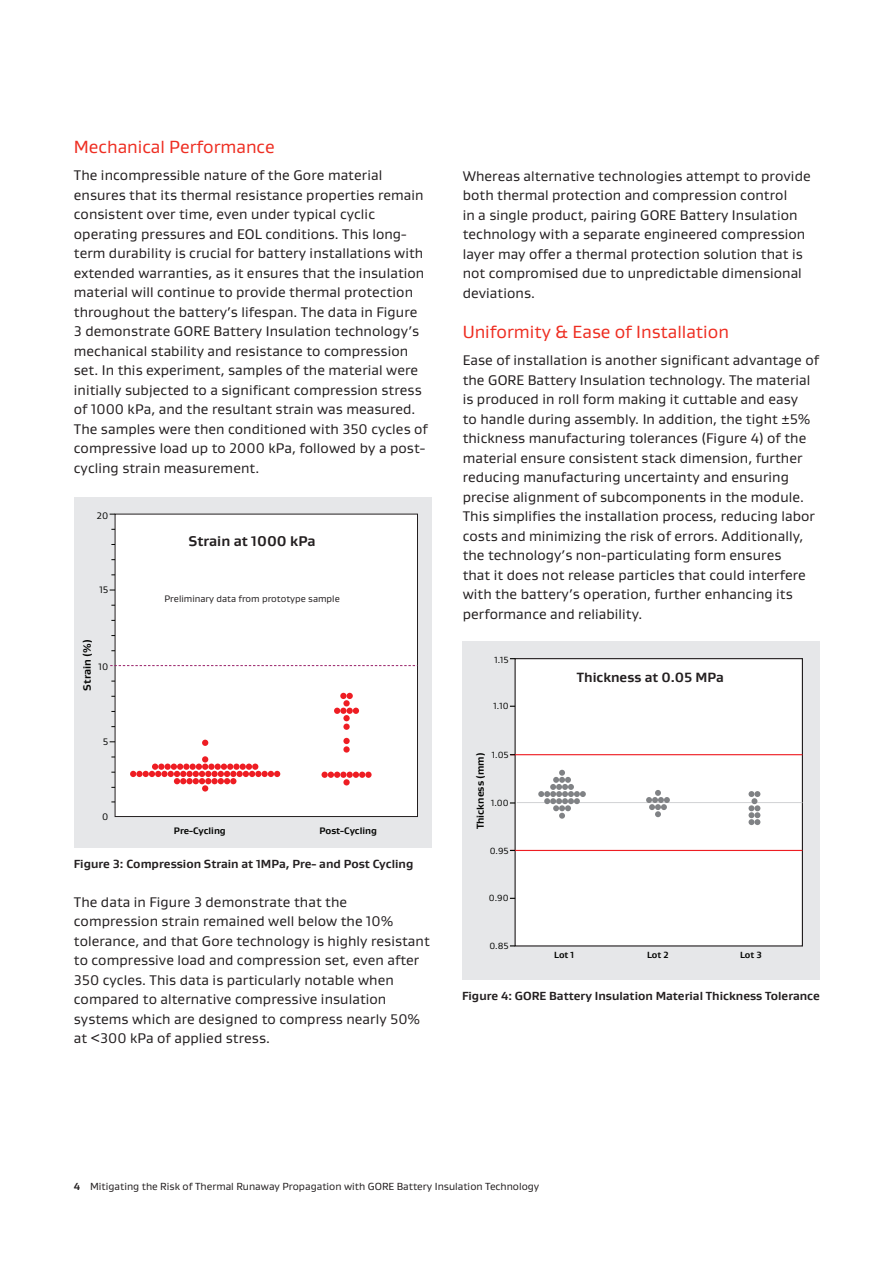
<style>
.page{position:relative;width:893px;height:1263px;background:#fff}
.page>*{position:absolute;margin:0;border:0;box-sizing:border-box;transform-origin:0 0}
.Body_Title_13_16{font:18px "Gore Gustan";color:#ee2e22}
.t1{font:700 14.4px "Gore Gustan";color:#231f20}
.Body_Text_9_5_13{font:14.25px/19.5px "Gore Gustan";letter-spacing:.005em;color:#231f20}
.t2{font:700 13.65px "Gore Gustan";color:#231f20}
.figure_numbers{font:700 12px "Gore Gustan";color:#231f20}
.t3{font:700 10.8px "Gore Gustan";color:#040503}
.Legal_Text_7_8_5{font:10.5px "Gore Gustan";color:#231f20}
.t4{font:700 10.2px "Gore Gustan";color:#040503}
.t5{font:9.6px "Gore Gustan";color:#231f20}
.t6{font:700 9.6px "Gore Gustan";letter-spacing:-.005em;color:#040503}
.t7{font:9.6px "Gore Gustan";color:#040503}
.t8{font:9.15px "Gore Gustan";color:#040503}
.t9{font:700 9.15px "Gore Gustan";letter-spacing:-.005em;color:#040503}
.s1{font-weight:700}
</style>
<div class="page">
<div style="left:463px;top:641px;width:357px;height:339px;background:#e6e7e9"></div>
<div style="left:515px;top:659px;width:287px;height:287px;background:#fff"></div>
<div style="left:514px;top:658px;width:289px;height:288px;border:1px solid #231f20"></div>
<hr style="left:517px;top:802px;width:285px;height:1px;background:#d1d2d4">
<hr style="left:510px;top:754px;width:292px;height:1px;background:#ee1d23">
<hr style="left:510px;top:850px;width:292px;height:1px;background:#ee1d23">
<svg style="left:538px;top:770px;width:48px;height:49px"></svg>
<svg style="left:646px;top:790px;width:24px;height:27px"></svg>
<svg style="left:748px;top:791px;width:12px;height:34px"></svg>
<div style="left:74px;top:498px;width:358px;height:350px;background:#e6e7e9"></div>
<div style="left:115px;top:514px;width:302px;height:302px;background:#fff"></div>
<div style="left:115px;top:514px;width:303px;height:303px;border:1px solid #231f20"></div>
<svg style="left:110px;top:665px;width:307px;height:1px"></svg>
<div style="left:152px;top:763px;width:6px;height:7px;background:#ee1d23;border-radius:50%"></div>
<div style="left:158px;top:763px;width:6px;height:7px;background:#ee1d23;border-radius:50%"></div>
<div style="left:164px;top:763px;width:7px;height:7px;background:#ee1d23;border-radius:50%"></div>
<div style="left:171px;top:763px;width:6px;height:7px;background:#ee1d23;border-radius:50%"></div>
<div style="left:177px;top:763px;width:6px;height:7px;background:#ee1d23;border-radius:50%"></div>
<div style="left:183px;top:763px;width:7px;height:7px;background:#ee1d23;border-radius:50%"></div>
<div style="left:190px;top:763px;width:6px;height:7px;background:#ee1d23;border-radius:50%"></div>
<div style="left:196px;top:763px;width:6px;height:7px;background:#ee1d23;border-radius:50%"></div>
<div style="left:202px;top:763px;width:6px;height:7px;background:#ee1d23;border-radius:50%"></div>
<svg style="left:202px;top:756px;width:6px;height:6px"></svg>
<svg style="left:202px;top:740px;width:6px;height:6px"></svg>
<div style="left:340px;top:693px;width:7px;height:6px;background:#ee1d23;border-radius:50%"></div>
<svg style="left:347px;top:693px;width:6px;height:6px"></svg>
<svg style="left:334px;top:708px;width:6px;height:6px"></svg>
<div style="left:340px;top:708px;width:7px;height:6px;background:#ee1d23;border-radius:50%"></div>
<svg style="left:347px;top:708px;width:12px;height:6px"></svg>
<div style="left:340px;top:772px;width:7px;height:6px;background:#ee1d23;border-radius:50%"></div>
<div style="left:321px;top:772px;width:7px;height:6px;background:#ee1d23;border-radius:50%"></div>
<svg style="left:328px;top:772px;width:12px;height:6px"></svg>
<svg style="left:347px;top:772px;width:18px;height:6px"></svg>
<div style="left:365px;top:772px;width:7px;height:6px;background:#ee1d23;border-radius:50%"></div>
<div style="left:343px;top:700px;width:7px;height:6px;background:#ee1d23;border-radius:50%"></div>
<div style="left:343px;top:715px;width:7px;height:6px;background:#ee1d23;border-radius:50%"></div>
<div style="left:343px;top:723px;width:7px;height:7px;background:#ee1d23;border-radius:50%"></div>
<div style="left:343px;top:738px;width:7px;height:6px;background:#ee1d23;border-radius:50%"></div>
<svg style="left:343px;top:746px;width:7px;height:7px"></svg>
<div style="left:343px;top:779px;width:7px;height:6px;background:#ee1d23;border-radius:50%"></div>
<svg style="left:208px;top:763px;width:7px;height:7px"></svg>
<div style="left:215px;top:763px;width:6px;height:7px;background:#ee1d23;border-radius:50%"></div>
<div style="left:221px;top:763px;width:6px;height:7px;background:#ee1d23;border-radius:50%"></div>
<div style="left:227px;top:763px;width:6px;height:7px;background:#ee1d23;border-radius:50%"></div>
<svg style="left:233px;top:763px;width:7px;height:7px"></svg>
<div style="left:240px;top:763px;width:6px;height:7px;background:#ee1d23;border-radius:50%"></div>
<div style="left:246px;top:763px;width:6px;height:7px;background:#ee1d23;border-radius:50%"></div>
<div style="left:252px;top:763px;width:6px;height:7px;background:#ee1d23;border-radius:50%"></div>
<svg style="left:130px;top:771px;width:6px;height:6px"></svg>
<div style="left:136px;top:771px;width:7px;height:6px;background:#ee1d23;border-radius:50%"></div>
<svg style="left:143px;top:771px;width:18px;height:6px"></svg>
<div style="left:161px;top:771px;width:7px;height:6px;background:#ee1d23;border-radius:50%"></div>
<div style="left:186px;top:771px;width:7px;height:6px;background:#ee1d23;border-radius:50%"></div>
<div style="left:211px;top:771px;width:7px;height:6px;background:#ee1d23;border-radius:50%"></div>
<svg style="left:168px;top:771px;width:18px;height:13px"></svg>
<div style="left:186px;top:778px;width:7px;height:6px;background:#ee1d23;border-radius:50%"></div>
<svg style="left:193px;top:771px;width:18px;height:20px"></svg>
<div style="left:211px;top:778px;width:7px;height:6px;background:#ee1d23;border-radius:50%"></div>
<svg style="left:218px;top:771px;width:18px;height:13px"></svg>
<div style="left:236px;top:771px;width:7px;height:6px;background:#ee1d23;border-radius:50%"></div>
<svg style="left:243px;top:771px;width:12px;height:6px"></svg>
<div style="left:255px;top:771px;width:7px;height:6px;background:#ee1d23;border-radius:50%"></div>
<svg style="left:262px;top:771px;width:18px;height:6px"></svg>
<p class="Body_Title_13_16" style="left:74px;top:136px;width:202px">Mechanical Performance</p>
<p class="Body_Text_9_5_13" style="left:74px;top:165px;width:355px">The incompressible nature of the Gore material ensures that its thermal resistance properties remain consistent over time, even under typical cyclic operating pressures and EOL conditions. This long&shy;term durability is crucial for battery installations with extended warranties, as it ensures that the insulation material will continue to provide thermal protection throughout the battery’s lifespan. The data in Figure 3 demonstrate GORE Battery Insulation technology’s mechanical stability and resistance to compression set. In this experiment, samples of the material were initially subjected to a significant compression stress of 1000 kPa, and the resultant strain was measured.<br>The samples were then conditioned with 350 cycles of compressive load up to 2000 kPa, followed by a post&shy;cycling strain measurement.</p>
<p class="t7" style="left:97px;top:509px;width:13px">20</p>
<p class="t7" style="left:99px;top:584px;width:10px">15</p>
<p class="t3" style="left:80px;top:690px;width:53px;rotate:-90deg">Strain (%)</p>
<p class="t7" style="left:99px;top:660px;width:11px">10</p>
<p class="t7" style="left:103px;top:735px;width:7px">5</p>
<p class="t7" style="left:102px;top:811px;width:8px">0</p>
<p class="t1" style="left:188px;top:532px;width:129px">Strain at 1000 kPa</p>
<p class="t5" style="left:164px;top:592px;width:177px">Preliminary data from prototype sample</p>
<p class="t6" style="left:174px;top:824px;width:53px">Pre-Cycling</p>
<p class="t6" style="left:319px;top:824px;width:59px">Post-Cycling</p>
<p class="figure_numbers" style="left:74px;top:855px;width:341px">Figure 3: Compression Strain at 1MPa, Pre- and Post Cycling</p>
<p class="Body_Text_9_5_13" style="left:74px;top:891px;width:357px">The data in Figure 3 demonstrate that the compression strain remained well below the 10% tolerance, and that Gore technology is highly resistant to compressive load and compression set, even after 350 cycles. This data is particularly notable when compared to alternative compressive insulation systems which are designed to compress nearly 50% at &lt;300 kPa of applied stress.</p>
<p class="Body_Text_9_5_13" style="left:463px;top:166px;width:350px">Whereas alternative technologies attempt to provide both thermal protection and compression control<br>in a single product, pairing GORE Battery Insulation technology with a separate engineered compression layer may offer a thermal protection solution that is not compromised due to unpredictable dimensional deviations.</p>
<p class="Body_Title_13_16" style="left:463px;top:320px;width:268px">Uniformity &amp; Ease of Installation</p>
<p class="Body_Text_9_5_13" style="left:463px;top:350px;width:358px">Ease of installation is another significant advantage of the GORE Battery Insulation technology. The material is produced in roll form making it cuttable and easy<br>to handle during assembly. In addition, the tight ±5% thickness manufacturing tolerances (Figure 4) of the material ensure consistent stack dimension, further reducing manufacturing uncertainty and ensuring precise alignment of subcomponents in the module.<br>This simplifies the installation process, reducing labor costs and minimizing the risk of errors. Additionally, the technology’s non-particulating form ensures<br>that it does not release particles that could interfere with the battery’s operation, further enhancing its performance and reliability.</p>
<p class="t8" style="left:494px;top:654px;width:16px">1.15</p>
<p class="t8" style="left:494px;top:700px;width:17px">1.10</p>
<p class="t8" style="left:492px;top:749px;width:18px">1.05</p>
<p class="t4" style="left:474px;top:829px;width:78px;rotate:-90deg">Thickness (mm)</p>
<p class="t8" style="left:491px;top:797px;width:19px">1.00</p>
<p class="t8" style="left:490px;top:844px;width:21px">0.95</p>
<p class="t8" style="left:489px;top:892px;width:21px">0.90</p>
<p class="t8" style="left:489px;top:940px;width:21px">0.85</p>
<p class="t2" style="left:577px;top:669px;width:149px">Thickness at 0.05 MPa</p>
<p class="t9" style="left:554px;top:949px;width:22px">Lot 1</p>
<p class="t9" style="left:647px;top:949px;width:23px">Lot 2</p>
<p class="t9" style="left:740px;top:949px;width:23px">Lot 3</p>
<p class="figure_numbers" style="left:462px;top:988px;width:359px">Figure 4: GORE Battery Insulation Material Thickness Tolerance</p>
<p class="Legal_Text_7_8_5" style="left:74px;top:1180px;width:467px"><span class="s1">4</span> Mitigating the Risk of Thermal Runaway Propagation with GORE Battery Insulation Technology</p>
</div>
